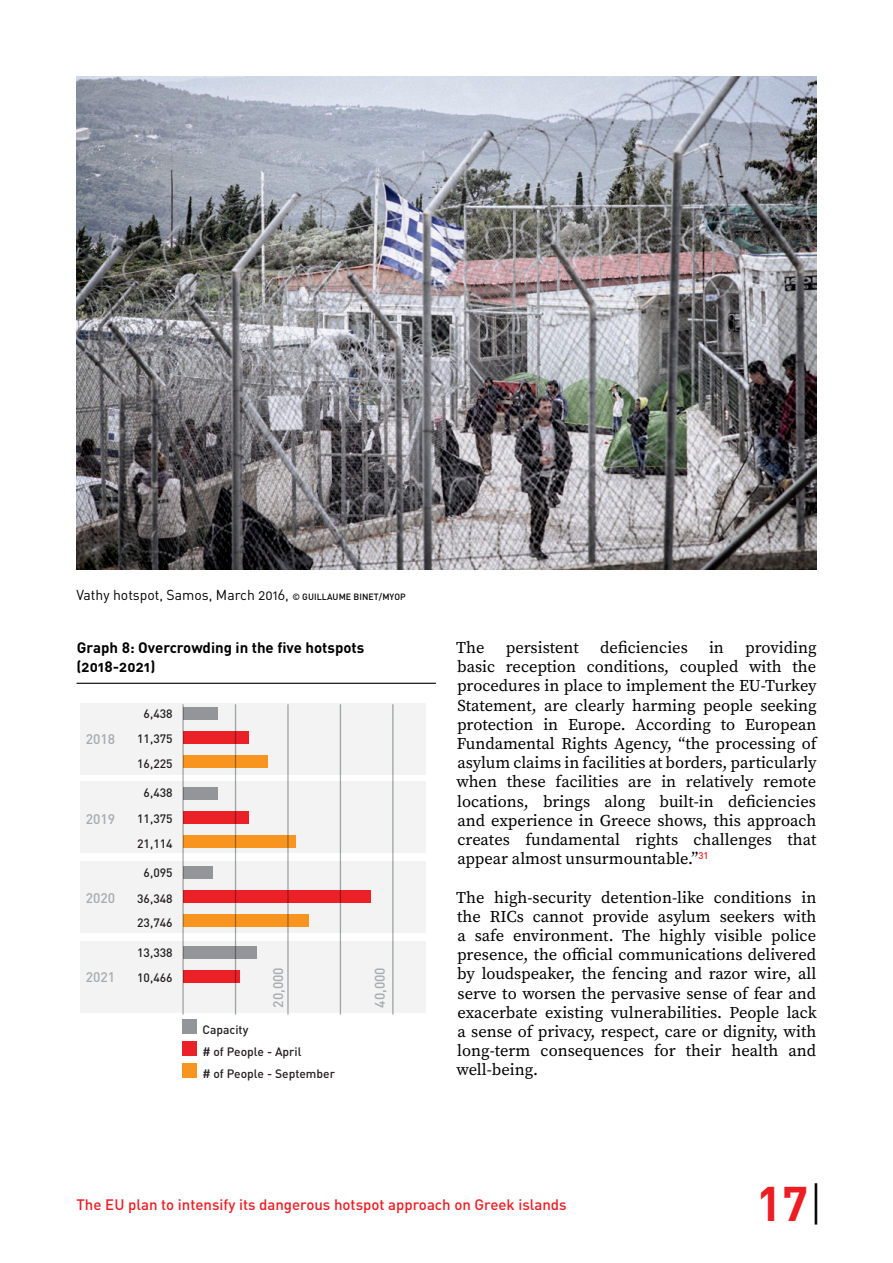
<style>
.page{position:relative;width:893px;height:1263px;background:#fff}
.page>*{position:absolute;margin:0;border:0;box-sizing:border-box;transform-origin:0 0}
.t1{font:700 48px "DIN Pro";color:#ed1d24}
.t2{font:16.5px/19.2px "Source Serif Pro";color:#000;text-align:justify}
.t3{font:500 15px "DIN Pro";color:#ed1d24}
.t4{font:700 15px/19.2px "DIN Pro";color:#000}
.t5{font:14.25px "DIN Pro";color:#000}
.t6{font:500 13.8px "DIN Pro";color:#a8aaad}
.t7{font:500 12.15px/25px "DIN Pro";color:#231f20;text-align:center}
.s1{font-weight:500;font-size:9px}
.s2{font-weight:300;color:#000}
</style>
<div class="page">
<hr style="left:77px;top:683px;width:359px;height:1px;background:#000">
<div style="left:81px;top:702px;width:345px;height:72px;background:#f2f3f2"></div>
<div style="left:81px;top:781px;width:345px;height:72px;background:#f2f3f2"></div>
<div style="left:81px;top:861px;width:345px;height:72px;background:#f2f3f2"></div>
<div style="left:81px;top:940px;width:345px;height:72px;background:#f2f3f2"></div>
<div style="left:183px;top:755px;width:85px;height:13px;background:#f89521"></div>
<div style="left:183px;top:731px;width:66px;height:13px;background:#ec2027"></div>
<div style="left:183px;top:707px;width:34px;height:13px;background:#939598"></div>
<div style="left:182px;top:1019px;width:15px;height:15px;background:#939598"></div>
<div style="left:182px;top:1041px;width:15px;height:15px;background:#ec2027"></div>
<div style="left:182px;top:1063px;width:15px;height:15px;background:#f89521"></div>
<div style="left:183px;top:835px;width:112px;height:13px;background:#f89521"></div>
<div style="left:183px;top:811px;width:66px;height:13px;background:#ec2027"></div>
<div style="left:183px;top:787px;width:34px;height:13px;background:#939598"></div>
<div style="left:183px;top:914px;width:125px;height:13px;background:#f89521"></div>
<div style="left:183px;top:891px;width:187px;height:12px;background:#ec2027"></div>
<div style="left:183px;top:867px;width:30px;height:12px;background:#939598"></div>
<div style="left:183px;top:970px;width:56px;height:13px;background:#ec2027"></div>
<div style="left:183px;top:946px;width:74px;height:13px;background:#939598"></div>
<hr style="left:182px;top:704px;width:2px;height:310px;background:#a8aaad">
<hr style="left:235px;top:704px;width:1px;height:310px;background:#a8aaad">
<hr style="left:287px;top:704px;width:2px;height:310px;background:#a8aaad">
<hr style="left:340px;top:704px;width:1px;height:310px;background:#a8aaad">
<hr style="left:392px;top:704px;width:1px;height:310px;background:#a8aaad">
<img style="left:77px;top:77px;width:739px;height:493px">
<p class="t5" style="left:77px;top:583px;width:331px">Vathy hotspot, Samos, March 2016, <span class="s1">© GUILLAUME BINET/MYOP</span></p>
<p class="t4" style="left:76px;top:636px;width:289px">Graph 8: Overcrowding in the five hotspots (2018-2021)</p>
<p class="t6" style="left:86px;top:728px;width:31px">2018</p>
<p class="t6" style="left:86px;top:807px;width:31px">2019</p>
<p class="t6" style="left:86px;top:887px;width:31px">2020</p>
<p class="t6" style="left:86px;top:966px;width:31px">2021</p>
<p class="t7" style="left:137px;top:700px;width:37px">6,438<br>11,375<br>16,225</p>
<p class="t7" style="left:137px;top:779px;width:37px">6,438<br>11,375<br>21,114</p>
<p class="t7" style="left:137px;top:859px;width:37px">6,095<br>36,348<br>23,746</p>
<p class="t7" style="left:137px;top:938px;width:37px;line-height:25.5px;text-align:left">13,338<br>10,466</p>
<p class="t6" style="left:267px;top:1008px;width:42px;rotate:-90deg">20,000</p>
<p class="t6" style="left:369px;top:1008px;width:42px;rotate:-90deg">40,000</p>
<p class="t7" style="left:202px;top:1017px;width:134px;line-height:22.2px;text-align:left">Capacity<br># of People - April<br># of People - September</p>
<p class="t2" style="left:456px;top:638px;width:30px">The</p>
<p class="t2" style="left:506px;top:638px;width:75px">persistent</p>
<p class="t2" style="left:600px;top:638px;width:89px">deficiencies</p>
<p class="t2" style="left:709px;top:638px;width:16px">in</p>
<p class="t2" style="left:456px;top:638px;width:362px;text-indent:289px">providing basic reception conditions, coupled with the procedures in place to implement the EU-Turkey Statement, are clearly harming people seeking protection in Europe. According to European Fundamental Rights Agency, “the processing of asylum claims in facilities at borders, particularly when these facilities are in relatively remote locations, brings along built-in deficiencies and experience in Greece shows, this approach creates fundamental rights challenges that appear almost unsurmountable.”<sup>31</sup></p>
<p class="t2" style="left:456px;top:887px;width:362px">The high-security detention-like conditions in the RICs cannot provide asylum seekers with a safe environment. The highly visible police presence, the official communications delivered by loudspeaker, the fencing and razor wire, all serve to worsen the pervasive sense of fear and exacerbate existing vulnerabilities. People lack a sense of privacy, respect, care or dignity, with long-term consequences for their health and well-being.</p>
<p class="t3" style="left:77px;top:1193px;width:492px">The EU plan to intensify its dangerous hotspot approach on Greek islands</p>
<h1 class="t1" style="left:756px;top:1163px;width:69px">17<span class="s2">|</span></h1>
</div>
